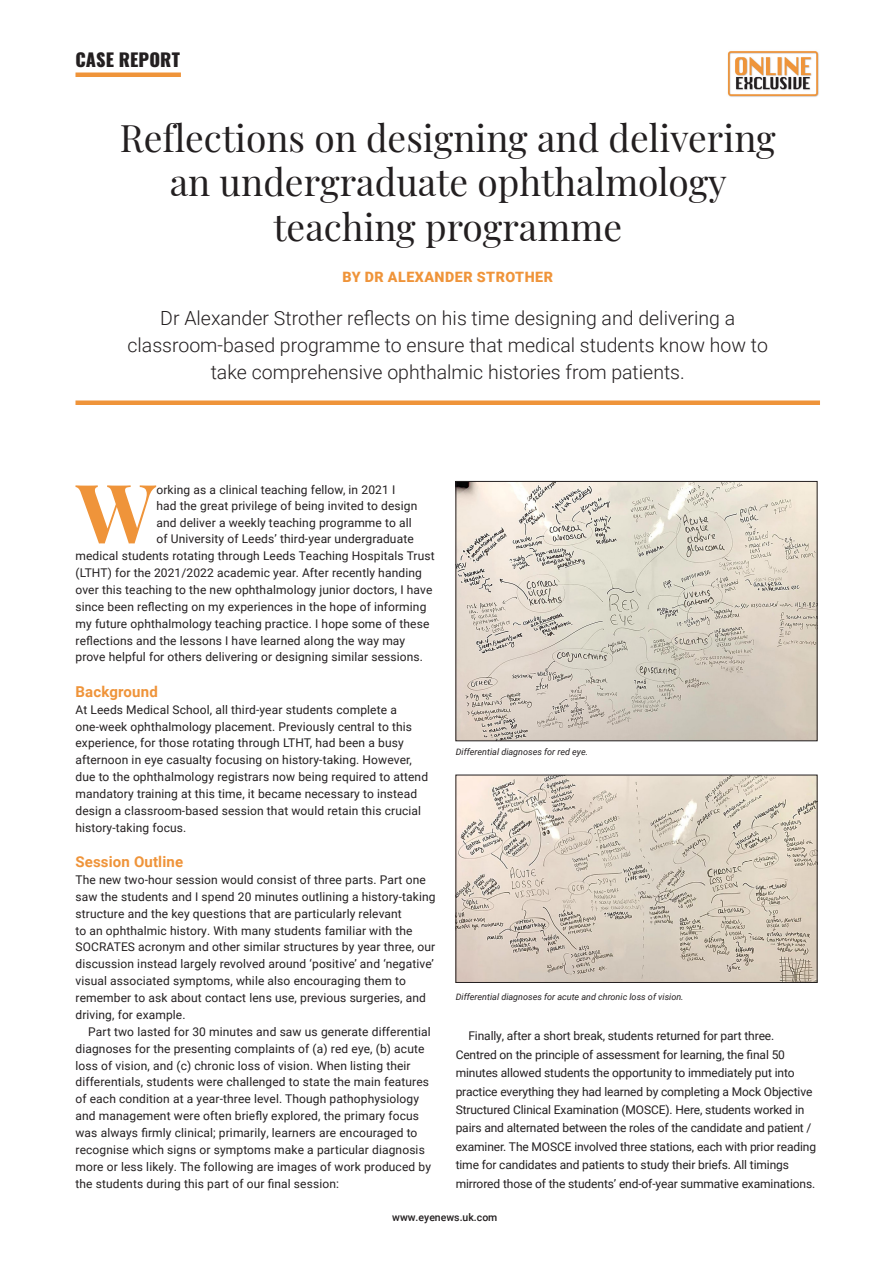
<style>
.page{position:relative;width:893px;height:1263px;background:#fff}
.page>*{position:absolute;margin:0;border:0;box-sizing:border-box;transform-origin:0 0}
.body_drop_cap{font:700 81.75px "Playfair Display";color:#ef943a}
.Headline_title{font:37.05px/44.2px "Playfair Display";color:#231f20;text-align:center}
.Standfirst{font:300 19.5px/27px "Roboto";color:#231f20;text-align:center}
.HEADING_Feature{font:800 18px "Oswald";letter-spacing:.005em;color:#231f20}
.Subhead_Features{font:700 15px "Roboto";letter-spacing:.01em;color:#ef943a}
.Author_byline{font:900 14.25px "Roboto";letter-spacing:.035em;color:#ef943a}
.Body_Indent{font:12px/17px "Roboto";letter-spacing:.01em;color:#231f20}
.body_drop_cap-2{font:12px "Roboto";letter-spacing:.01em;color:#231f20}
.Body_Indent-2{font:12px/18.5px "Roboto";letter-spacing:-.01em;color:#231f20}
.t1{font:500 10.5px "Roboto";color:#231f20}
.Captions{font:italic 9px "Roboto";color:#231f20}
</style>
<div class="page">
<div style="left:75px;top:400px;width:745px;height:5px;background:#ef943a"></div>
<div style="left:75px;top:72px;width:106px;height:5px;background:#ef943a"></div>
<img style="left:727px;top:51px;width:92px;height:46px">
<img style="left:458px;top:483px;width:357px;height:256px">
<div style="left:456px;top:481px;width:361px;height:260px;border:1px solid #231f20"></div>
<img style="left:458px;top:777px;width:357px;height:204px">
<div style="left:456px;top:775px;width:361px;height:208px;border:1px solid #231f20"></div>
<p class="HEADING_Feature" style="left:75px;top:50px;width:106px">CASE REPORT</p>
<p class="Headline_title" style="left:120px;top:113px;width:657px">Reflections on designing and delivering an undergraduate ophthalmology teaching programme</p>
<p class="Author_byline" style="left:342px;top:267px;width:212px">BY DR ALEXANDER STROTHER</p>
<p class="Standfirst" style="left:127px;top:304px;width:642px">Dr Alexander Strother reflects on his time designing and delivering a classroom-based programme to ensure that medical students know how to take comprehensive ophthalmic histories from patients.</p>
<p class="body_drop_cap" style="left:76px;top:448px;width:81px">W</p>
<p class="body_drop_cap-2" style="left:156px;top:481px;width:240px">orking as a clinical teaching fellow, in 2021 I</p>
<p class="body_drop_cap-2" style="left:156px;top:498px;width:262px">had the great privilege of being invited to design</p>
<p class="body_drop_cap-2" style="left:156px;top:514px;width:257px">and deliver a weekly teaching programme to all</p>
<p class="body_drop_cap-2" style="left:156px;top:531px;width:259px">of University of Leeds’ third-year undergraduate</p>
<p class="body_drop_cap-2" style="left:75px;top:547px;width:361px">medical students rotating through Leeds Teaching Hospitals Trust</p>
<p class="body_drop_cap-2" style="left:75px;top:564px;width:348px">(LTHT) for the 2021/2022 academic year. After recently handing</p>
<p class="body_drop_cap-2" style="left:75px;top:581px;width:358px">over this teaching to the new ophthalmology junior doctors, I have</p>
<p class="body_drop_cap-2" style="left:75px;top:598px;width:352px">since been reflecting on my experiences in the hope of informing</p>
<p class="body_drop_cap-2" style="left:75px;top:615px;width:355px">my future ophthalmology teaching practice. I hope some of these</p>
<p class="body_drop_cap-2" style="left:75px;top:632px;width:331px">reflections and the lessons I have learned along the way may</p>
<p class="body_drop_cap-2" style="left:75px;top:649px;width:349px">prove helpful for others delivering or designing similar sessions.</p>
<p class="Subhead_Features" style="left:75px;top:681px;width:84px">Background</p>
<p class="Body_Indent" style="left:75px;top:700px;width:354px">At Leeds Medical School, all third-year students complete a one-week ophthalmology placement. Previously central to this experience, for those rotating through LTHT, had been a busy afternoon in eye casualty focusing on history-taking. However, due to the ophthalmology registrars now being required to attend mandatory training at this time, it became necessary to instead design a classroom-based session that would retain this crucial history-taking focus.</p>
<p class="Subhead_Features" style="left:75px;top:851px;width:109px">Session Outline</p>
<p class="Body_Indent" style="left:75px;top:871px;width:362px">The new two-hour session would consist of three parts. Part one saw the students and I spend 20 minutes outlining a history-taking structure and the key questions that are particularly relevant<br>to an ophthalmic history. With many students familiar with the SOCRATES acronym and other similar structures by year three, our discussion instead largely revolved around ‘positive’ and ‘negative’ visual associated symptoms, while also encouraging them to remember to ask about contact lens use, previous surgeries, and driving, for example.</p>
<p class="Body_Indent" style="left:75px;top:1023px;width:357px;text-indent:13px">Part two lasted for 30 minutes and saw us generate differential diagnoses for the presenting complaints of (a) red eye, (b) acute loss of vision, and (c) chronic loss of vision. When listing their differentials, students were challenged to state the main features of each condition at a year-three level. Though pathophysiology and management were often briefly explored, the primary focus was always firmly clinical; primarily, learners are encouraged to recognise which signs or symptoms make a particular diagnosis more or less likely. The following are images of work produced by the students during this part of our final session:</p>
<p class="Body_Indent-2" style="left:456px;top:1026px;width:362px;text-indent:13px">Finally, after a short break, students returned for part three.<br>Centred on the principle of assessment for learning, the final 50 minutes allowed students the opportunity to immediately put into practice everything they had learned by completing a Mock Objective Structured Clinical Examination (MOSCE). Here, students worked in pairs and alternated between the roles of the candidate and patient / examiner. The MOSCE involved three stations, each with prior reading time for candidates and patients to study their briefs. All timings mirrored those of the students’ end-of-year summative examinations.</p>
<p class="Captions" style="left:456px;top:746px;width:134px">Differential diagnoses for red eye.</p>
<p class="Captions" style="left:456px;top:990px;width:229px">Differential diagnoses for acute and chronic loss of vision.</p>
<p class="t1" style="left:392px;top:1210px;width:107px">www.eyenews.uk.com</p>
</div>
